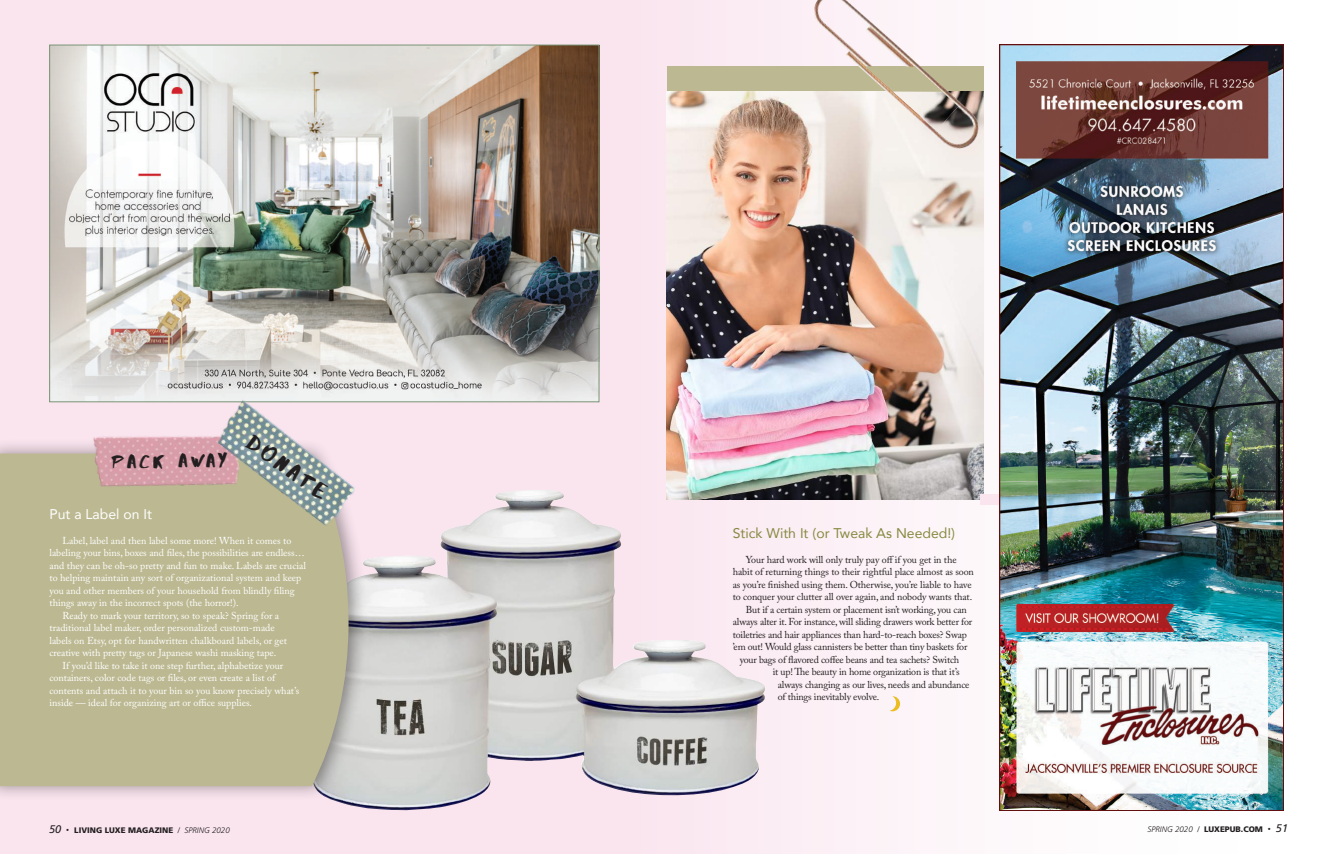
<style>
.page{position:relative;width:1332px;height:854px;background:#fff}
.page>*{position:absolute;margin:0;border:0;box-sizing:border-box;transform-origin:0 0}
.t1{font:22.8px "Abys";color:#231f20}
.t2{font:19px "Abys";letter-spacing:.17em;color:#231f20}
.t3{font:14px "Avenir";color:#868940}
.t4{font:14px "Avenir";color:#fff}
.t5{font:10px "Adobe Caslon Pro";color:#fff}
.t6{font:10px "Adobe Caslon Pro";letter-spacing:-.02em;color:#231f20}
.t7{font:900 8px "Frutiger";color:#231f20}
.s1{font-weight:400;font-style:italic;font-size:11px}
.s2{font-weight:300;font-size:6px}
.s3{font-weight:300}
.s4{font-weight:300;font-style:italic}
</style>
<div class="page">
<div style="left:0;top:0;width:1332px;height:853px;background:linear-gradient(to right,#f8deea,#fcfafb)"></div>
<img style="left:999px;top:44px;width:284px;height:766px">
<img style="left:51px;top:46px;width:547px;height:354px">
<svg style="left:598px;top:401px;width:8px;height:7px"></svg>
<img style="left:305px;top:489px;width:461px;height:321px">
<div style="left:0;top:438px;width:368px;height:363px;background:#231f20;opacity:.45"></div>
<div style="left:0;top:453px;width:349px;height:332px;background:#bcb992"></div>
<img style="left:67px;top:418px;width:122px;height:90px">
<svg style="left:889px;top:696px;width:11px;height:15px"></svg>
<img style="left:189px;top:380px;width:195px;height:171px">
<svg style="left:228px;top:416px;width:118px;height:100px;background:#b8bbb4"></svg>
<div style="left:667px;top:66px;width:316px;height:285px;background:#bcb992"></div>
<img style="left:666px;top:92px;width:317px;height:407px">
<img style="left:814px;top:0;width:169px;height:152px">
<svg style="left:865px;top:66px;width:93px;height:64px"></svg>
<img style="left:893px;top:92px;width:65px;height:38px">
<div style="left:980px;top:493px;width:19px;height:11px;background:#fae5ef"></div>
<h2 class="t2" style="left:112px;top:450px;width:117px">PACK AWAY</h2>
<h1 class="t1" style="left:257px;top:428px;width:94px;rotate:36deg">DONATE</h1>
<h3 class="t4" style="left:50px;top:503px;width:104px">Put a Label on It</h3>
<p class="t5" style="left:62px;top:534px;width:230px">Label, label and then label some more! When it comes to</p>
<p class="t5" style="left:50px;top:546px;width:257px">labeling your bins, boxes and files, the possibilities are endless…</p>
<p class="t5" style="left:50px;top:559px;width:258px">and they can be oh-so pretty and fun to make. Labels are crucial</p>
<p class="t5" style="left:50px;top:571px;width:253px">to helping maintain any sort of organizational system and keep</p>
<p class="t5" style="left:50px;top:584px;width:247px">you and other members of your household from blindly filing</p>
<p class="t5" style="left:50px;top:596px;width:191px">things away in the incorrect spots (the horror!).</p>
<p class="t5" style="left:62px;top:609px;width:218px">Ready to mark your territory, so to speak? Spring for a</p>
<p class="t5" style="left:50px;top:621px;width:227px">traditional label maker, order personalized custom-made</p>
<p class="t5" style="left:50px;top:634px;width:239px">labels on Etsy, opt for handwritten chalkboard labels, or get</p>
<p class="t5" style="left:50px;top:646px;width:228px">creative with pretty tags or Japanese washi masking tape.</p>
<p class="t5" style="left:62px;top:659px;width:222px">If you’d like to take it one step further, alphabetize your</p>
<p class="t5" style="left:50px;top:671px;width:227px">containers, color code tags or files, or even create a list of</p>
<p class="t5" style="left:50px;top:684px;width:251px">contents and attach it to your bin so you know precisely what’s</p>
<p class="t5" style="left:50px;top:696px;width:204px">inside — ideal for organizing art or office supplies.</p>
<h3 class="t3" style="left:733px;top:522px;width:224px">Stick With It (or Tweak As Needed!)</h3>
<p class="t6" style="left:746px;top:553px;width:212px">Your hard work will only truly pay off if you get in the</p>
<p class="t6" style="left:733px;top:565px;width:243px">habit of returning things to their rightful place almost as soon</p>
<p class="t6" style="left:733px;top:578px;width:240px">as you’re finished using them. Otherwise, you’re liable to have</p>
<p class="t6" style="left:733px;top:590px;width:241px">to conquer your clutter all over again, and nobody wants that.</p>
<p class="t6" style="left:746px;top:603px;width:222px">But if a certain system or placement isn’t working, you can</p>
<p class="t6" style="left:733px;top:615px;width:241px">always alter it. For instance, will sliding drawers work better for</p>
<p class="t6" style="left:733px;top:628px;width:236px">toiletries and hair appliances than hard-to-reach boxes? Swap</p>
<p class="t6" style="left:733px;top:640px;width:236px">’em out! Would glass cannisters be better than tiny baskets for</p>
<p class="t6" style="left:740px;top:653px;width:221px">your bags of flavored coffee beans and tea sachets? Switch</p>
<p class="t6" style="left:773px;top:665px;width:189px">it up! The beauty in home organization is that it’s</p>
<p class="t6" style="left:778px;top:678px;width:193px">always changing as our lives, needs and abundance</p>
<p class="t6" style="left:778px;top:690px;width:103px">of things inevitably evolve.</p>
<p class="t7" style="left:49px;top:825px;width:182px"><span class="s1">50</span> <span class="s2">•</span> LIVING LUXE MAGAZINE <span class="s3">/</span> <span class="s4">SPRING 2020</span></p>
<p class="t7" style="left:1148px;top:824px;width:142px"><span class="s4">SPRING 2020</span> <span class="s3">/</span> LUXEPUB.COM <span class="s2">•</span> <span class="s1">51</span></p>
</div>
